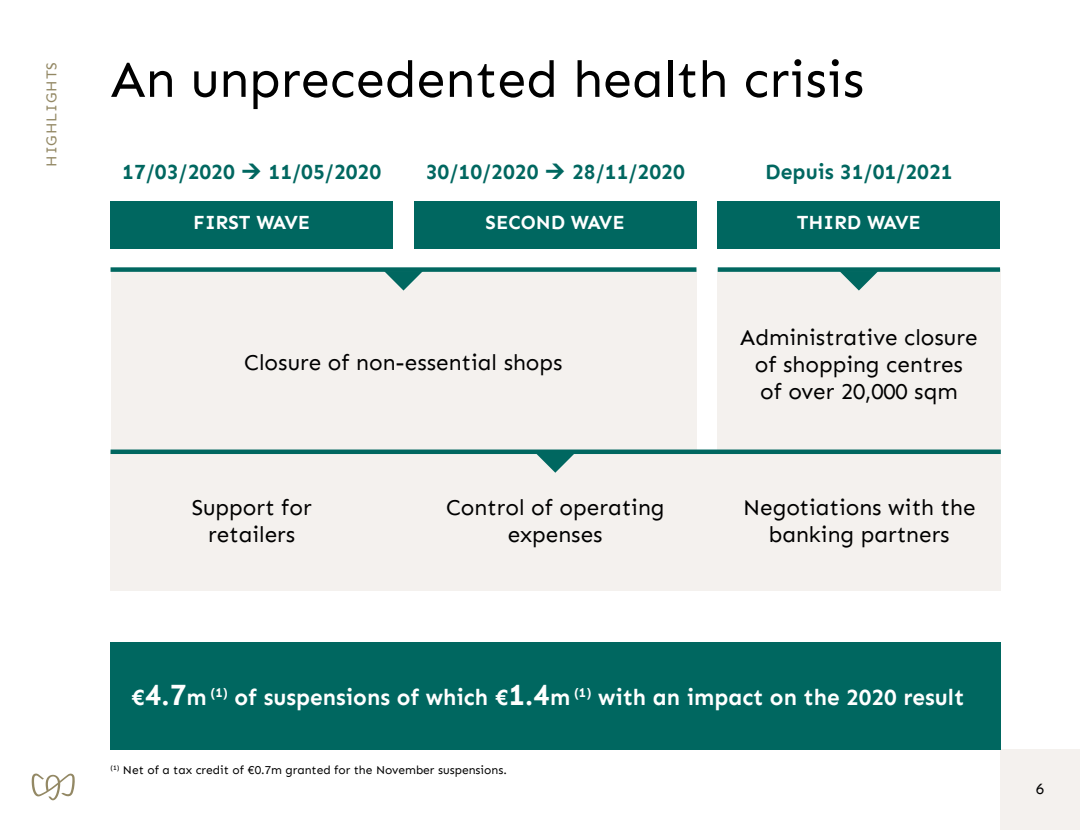
<style>
.page{position:relative;width:1080px;height:830px;background:#fff}
.page>*{position:absolute;margin:0;border:0;box-sizing:border-box;transform-origin:0 0}
.t1{font:52.05px "Sen";color:#000}
.t2{font:22.5px/27px "Sen";color:#000;text-align:center}
.t3{font:700 22.5px "Sen";color:#fff}
.t4{font:700 21px "Sen";color:#006760}
.t5{font:700 19.5px "Sen";color:#fff}
.t6{font:15.6px "Sen";color:#000}
.t7{font:15px "Sen";letter-spacing:.06em;color:#938864}
.t8{font:12px "Sen";color:#000}
.s1{font-size:30px}
</style>
<div class="page">
<div style="left:1000px;top:749px;width:80px;height:80px;background:#f4f1ee"></div>
<svg style="left:32px;top:773px;width:43px;height:27px"></svg>
<div style="left:111px;top:269px;width:585px;height:182px;background:#f4f1ee"></div>
<div style="left:111px;top:451px;width:890px;height:139px;background:#f4f1ee"></div>
<div style="left:718px;top:269px;width:283px;height:182px;background:#f4f1ee"></div>
<div style="left:111px;top:200px;width:282px;height:48px;background:#006760"></div>
<div style="left:718px;top:200px;width:282px;height:48px;background:#006760"></div>
<div style="left:414px;top:200px;width:282px;height:48px;background:#006760"></div>
<svg style="left:840px;top:272px;width:38px;height:18px"></svg>
<svg style="left:385px;top:272px;width:37px;height:18px"></svg>
<svg style="left:536px;top:454px;width:38px;height:18px"></svg>
<div style="left:111px;top:267px;width:585px;height:5px;background:#006760"></div>
<div style="left:111px;top:449px;width:890px;height:5px;background:#006760"></div>
<div style="left:718px;top:267px;width:282px;height:5px;background:#006760"></div>
<div style="left:111px;top:642px;width:890px;height:107px;background:#006760"></div>
<p class="t7" style="left:43px;top:166px;width:106px;rotate:-90deg">HIGHLIGHTS</p>
<h1 class="t1" style="left:111px;top:49px;width:755px">An unprecedented health crisis</h1>
<p class="t4" style="left:122px;top:160px;width:114px">17/03/2020</p>
<p class="t4" style="left:269px;top:160px;width:114px">11/05/2020</p>
<p class="t5" style="left:193px;top:212px;width:119px">FIRST WAVE</p>
<p class="t4" style="left:426px;top:160px;width:114px">30/10/2020</p>
<p class="t4" style="left:572px;top:160px;width:114px">28/11/2020</p>
<p class="t4" style="left:765px;top:160px;width:189px">Depuis 31/01/2021</p>
<p class="t5" style="left:486px;top:212px;width:141px">SECOND WAVE</p>
<p class="t5" style="left:797px;top:212px;width:126px">THIRD WAVE</p>
<p class="t2" style="left:244px;top:348px;width:320px">Closure of non-essential shops</p>
<p class="t2" style="left:740px;top:324px;width:239px">Administrative closure of shopping centres<br>of over 20,000 sqm</p>
<p class="t2" style="left:192px;top:494px;width:121px">Support for retailers</p>
<p class="t2" style="left:446px;top:494px;width:220px">Control of operating expenses</p>
<p class="t2" style="left:743px;top:494px;width:234px">Negotiations with the banking partners</p>
<p class="t3" style="left:131px;top:684px;width:835px">€<span class="s1">4.7</span>m <sup>(1)</sup> of suspensions of which €<span class="s1">1.4</span>m <sup>(1)</sup> with an impact on the 2020 result</p>
<p class="t8" style="left:111px;top:762px;width:398px"><sup>(1)</sup> Net of a tax credit of €0.7m granted for the November suspensions.</p>
<p class="t6" style="left:1036px;top:778px;width:10px">6</p>
</div>
